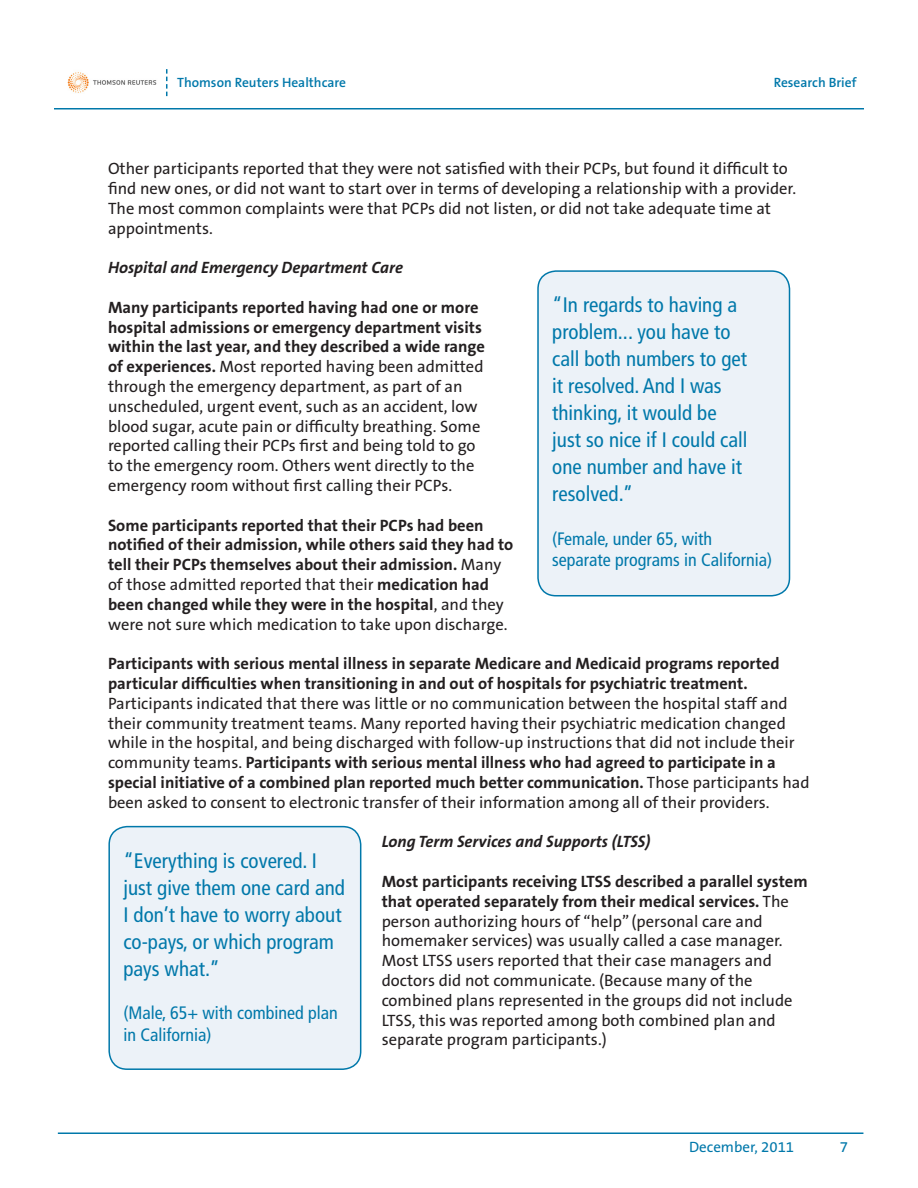
<style>
.page{position:relative;width:918px;height:1188px;background:#fff}
.page>*{position:absolute;margin:0;border:0;box-sizing:border-box;transform-origin:0 0}
.t1{font:condensed 21px/27px "Frutiger";color:#0078aa}
.t2{font:condensed 18px/21.6px "Frutiger";color:#0078aa}
.Body{font:16.5px/19.8px "The Sans B5 Plain";color:#231f20}
.Body-2{font:700 16.5px/19.8px "The Sans B7";color:#231f20}
.Body-3{font:italic 700 16.5px "The Sans B7";color:#231f20}
.t3{font:15px "The Sans B5 Plain";color:#0078aa}
.t4{font:600 13.5px "The Sans B6";color:#0078aa}
.s1{font-family:"The Sans B7";font-weight:700}
.s2{font-family:"The Sans B5 Plain";font-weight:400}
</style>
<div class="page">
<hr style="left:58px;top:1132px;width:805px;height:2px;background:#0078aa">
<img style="left:67px;top:72px;width:90px;height:21px">
<svg style="left:166px;top:69px;width:1px;height:27px"></svg>
<hr style="left:54px;top:108px;width:810px;height:2px;background:#0078aa">
<div style="left:538px;top:271px;width:252px;height:325px;background:#ecf2f8;border-radius:18px"></div>
<div style="left:537px;top:270px;width:253px;height:326px;border:2px solid #0078aa;border-radius:18px"></div>
<div style="left:109px;top:827px;width:252px;height:242px;background:#ecf2f8;border-radius:18px"></div>
<div style="left:108px;top:826px;width:253px;height:244px;border:2px solid #0078aa;border-radius:18px"></div>
<p class="t4" style="left:177px;top:75px;width:170px">Thomson Reuters Healthcare</p>
<p class="t4" style="left:774px;top:75px;width:84px">Research Brief</p>
<p class="Body" style="left:108px;top:159px;width:690px">Other participants reported that they were not satisfied with their PCPs, but found it difficult to find new ones, or did not want to start over in terms of developing a relationship with a provider.<br>The most common complaints were that PCPs did not listen, or did not take adequate time at appointments.</p>
<p class="Body-3" style="left:108px;top:259px;width:297px">Hospital and Emergency Department Care</p>
<p class="Body" style="left:108px;top:298px;width:379px"><span class="s1">Many participants reported having had one or more hospital admissions or emergency department visits within the last year, and they described a wide range of experiences.</span> Most reported having been admitted through the emergency department, as part of an unscheduled, urgent event, such as an accident, low blood sugar, acute pain or difficulty breathing. Some reported calling their PCPs first and being told to go to the emergency room. Others went directly to the emergency room without first calling their PCPs.</p>
<p class="Body-2" style="left:108px;top:516px;width:407px">Some participants reported that their PCPs had been notified of their admission, while others said they had to tell their PCPs themselves about their admission. <span class="s2">Many of those admitted reported that their</span> medication had been changed while they were in the hospital<span class="s2">, and they were not sure which medication to take upon discharge.</span></p>
<p class="Body" style="left:108px;top:654px;width:703px"><span class="s1">Participants with serious mental illness in separate Medicare and Medicaid programs reported particular difficulties when transitioning in and out of hospitals for psychiatric treatment.<br></span>Participants indicated that there was little or no communication between the hospital staff and their community treatment teams. Many reported having their psychiatric medication changed while in the hospital, and being discharged with follow-up instructions that did not include their community teams. <span class="s1">Participants with serious mental illness who had agreed to participate in a special initiative of a combined plan reported much better communication.</span> Those participants had been asked to consent to electronic transfer of their information among all of their providers.</p>
<p class="Body-3" style="left:382px;top:833px;width:270px">Long Term Services and Supports (LTSS)</p>
<p class="Body" style="left:382px;top:872px;width:427px"><span class="s1">Most participants receiving LTSS described a parallel system that operated separately from their medical services.</span> The person authorizing hours of “help” (personal care and homemaker services) was usually called a case manager.<br>Most LTSS users reported that their case managers and doctors did not communicate. (Because many of the combined plans represented in the groups did not include LTSS, this was reported among both combined plan and separate program participants.)</p>
<p class="t1" style="left:552px;top:292px;width:197px">“In regards to having a problem... you have to call both numbers to get it resolved. And I was thinking, it would be just so nice if I could call one number and have it resolved.”</p>
<p class="t2" style="left:552px;top:528px;width:221px">(Female, under 65, with separate programs in California)</p>
<p class="t1" style="left:123px;top:847px;width:223px">“Everything is covered. I just give them one card and<br>I don’t have to worry about co-pays, or which program pays what.”</p>
<p class="t2" style="left:123px;top:1002px;width:216px">(Male, 65+ with combined plan in California)</p>
<p class="t3" style="left:689px;top:1139px;width:107px">December, 2011</p>
<p class="t3" style="left:840px;top:1139px;width:10px">7</p>
</div>
